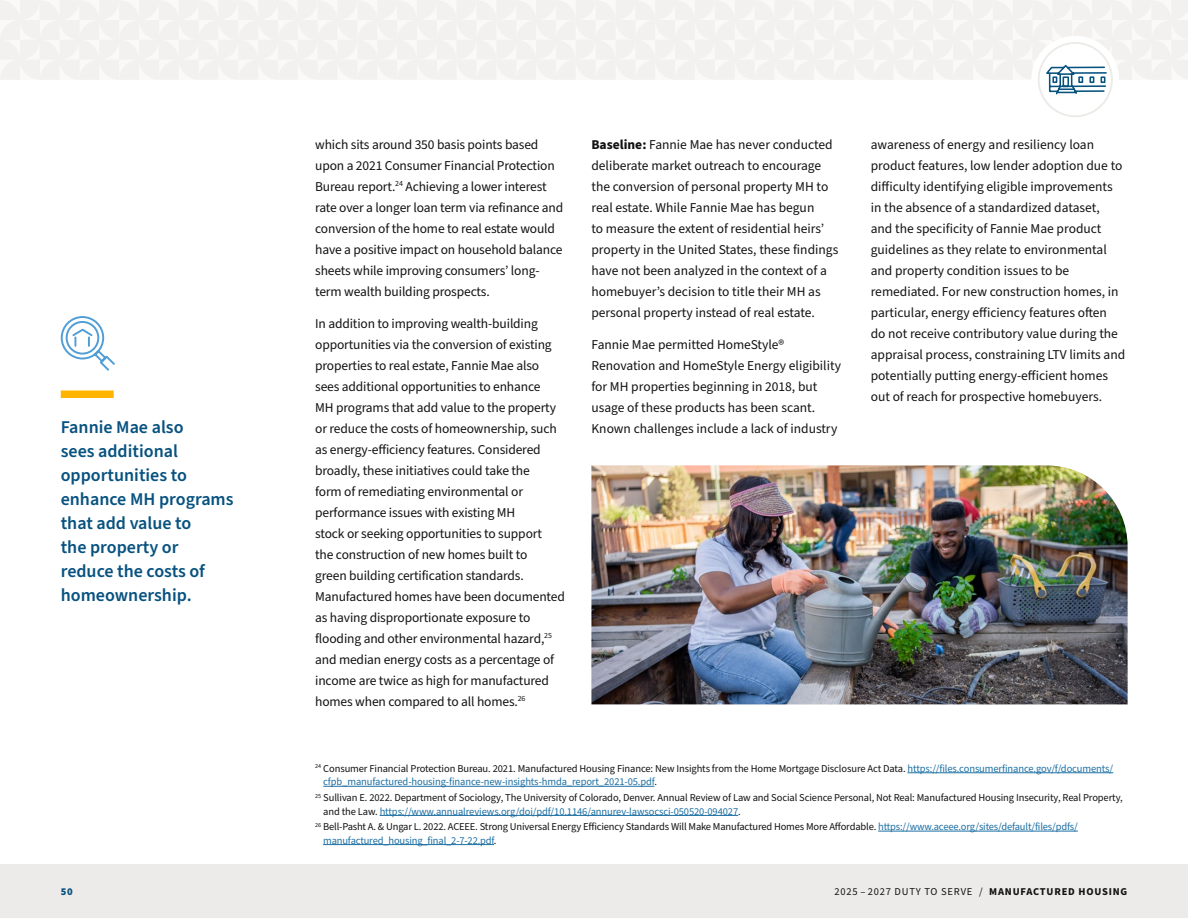
<style>
.page{position:relative;width:1188px;height:918px;background:#fff}
.page>*{position:absolute;margin:0;border:0;box-sizing:border-box;transform-origin:0 0}
.t1{font:600 18px/24px "Source Sans Pro";color:#085280}
.t2{font:13.5px/21px "Source Sans Pro";letter-spacing:-.01em;color:#121212}
.t3{font:10.5px/13.5px "Source Sans Pro";letter-spacing:-.01em;color:#121212}
.t4{font:10.5px/13.5px "Source Sans Pro";letter-spacing:-.01em;color:#1c6fa3}
.t5{font:10.5px "Source Sans Pro";letter-spacing:.075em;color:#121212}
.t6{font:900 10.5px "Source Sans Pro";color:#085280}
.s1{font-weight:700}
.s2{color:#121212}
.s3{color:#1c6fa3}
</style>
<div class="page">
<svg style="left:0;top:0;width:1188px;height:117px"></svg>
<hr style="left:908px;top:773px;width:205px;height:1px;background:#1c6fa3">
<hr style="left:323px;top:786px;width:331px;height:1px;background:#1c6fa3">
<hr style="left:380px;top:815px;width:358px;height:1px;background:#1c6fa3">
<hr style="left:878px;top:831px;width:200px;height:1px;background:#1c6fa3">
<hr style="left:323px;top:844px;width:171px;height:1px;background:#1c6fa3">
<img style="left:591px;top:465px;width:537px;height:239px">
<div style="left:61px;top:390px;width:53px;height:8px;background:#ffb400"></div>
<div style="left:0;top:864px;width:1188px;height:54px;background:#edebe9"></div>
<svg style="left:60px;top:316px;width:55px;height:55px"></svg>
<p class="t1" style="left:61px;top:416px;width:174px">Fannie Mae also<br>sees additional opportunities to enhance MH programs that add value to<br>the property or reduce the costs of homeownership.</p>
<p class="t2" style="left:315px;top:134px;width:250px">which sits around 350 basis points based upon a 2021 Consumer Financial Protection Bureau report.<sup>24</sup> Achieving a lower interest rate over a longer loan term via refinance and conversion of the home to real estate would have a positive impact on household balance sheets while improving consumers’ long&shy;term wealth building prospects.</p>
<p class="t2" style="left:315px;top:313px;width:251px">In addition to improving wealth-building opportunities via the conversion of existing properties to real estate, Fannie Mae also sees additional opportunities to enhance<br>MH programs that add value to the property or reduce the costs of homeownership, such as energy-efficiency features. Considered broadly, these initiatives could take the<br>form of remediating environmental or performance issues with existing MH<br>stock or seeking opportunities to support<br>the construction of new homes built to<br>green building certification standards.<br>Manufactured homes have been documented as having disproportionate exposure to flooding and other environmental hazard,<sup>25 </sup>and median energy costs as a percentage of income are twice as high for manufactured homes when compared to all homes.<sup>26</sup></p>
<p class="t2" style="left:591px;top:134px;width:248px"><span class="s1">Baseline:</span> Fannie Mae has never conducted deliberate market outreach to encourage the conversion of personal property MH to real estate. While Fannie Mae has begun<br>to measure the extent of residential heirs’ property in the United States, these findings have not been analyzed in the context of a homebuyer’s decision to title their MH as personal property instead of real estate.</p>
<p class="t2" style="left:591px;top:334px;width:251px">Fannie Mae permitted HomeStyle® Renovation and HomeStyle Energy eligibility for MH properties beginning in 2018, but usage of these products has been scant.<br>Known challenges include a lack of industry</p>
<p class="t2" style="left:871px;top:134px;width:256px">awareness of energy and resiliency loan product features, low lender adoption due to difficulty identifying eligible improvements in the absence of a standardized dataset,<br>and the specificity of Fannie Mae product guidelines as they relate to environmental and property condition issues to be remediated. For new construction homes, in particular, energy efficiency features often<br>do not receive contributory value during the appraisal process, constraining LTV limits and potentially putting energy-efficient homes out of reach for prospective homebuyers.</p>
<p class="t4" style="left:323px;top:762px;width:791px;text-indent:-8px"><sup>24</sup> <span class="s2">Consumer Financial Protection Bureau. 2021. Manufactured Housing Finance: New Insights from the Home Mortgage Disclosure Act Data.</span> https://files.consumerfinance.gov/f/documents/ cfpb_manufactured-housing-finance-new-insights-hmda_report_2021-05.pdf<span class="s2">.</span></p>
<p class="t3" style="left:323px;top:791px;width:801px;text-indent:-8px"><sup>25</sup> Sullivan E. 2022. Department of Sociology, The University of Colorado, Denver. Annual Review of Law and Social Science Personal, Not Real: Manufactured Housing Insecurity, Real Property, and the Law. <span class="s3">https://www.annualreviews.org/doi/pdf/10.1146/annurev-lawsocsci-050520-094027</span>.</p>
<p class="t3" style="left:323px;top:820px;width:756px;text-indent:-8px"><sup>26</sup> Bell-Pasht A. &amp; Ungar L. 2022. ACEEE. Strong Universal Energy Efficiency Standards Will Make Manufactured Homes More Affordable. <span class="s3">https://www.aceee.org/sites/default/files/pdfs/ manufactured_housing_final_2-7-22.pdf</span>.</p>
<p class="t6" style="left:61px;top:884px;width:14px">50</p>
<p class="t5" style="left:834px;top:885px;width:294px">2025 – 2027 DUTY TO SERVE / <span class="s1">MANUFACTURED HOUSING</span></p>
</div>
